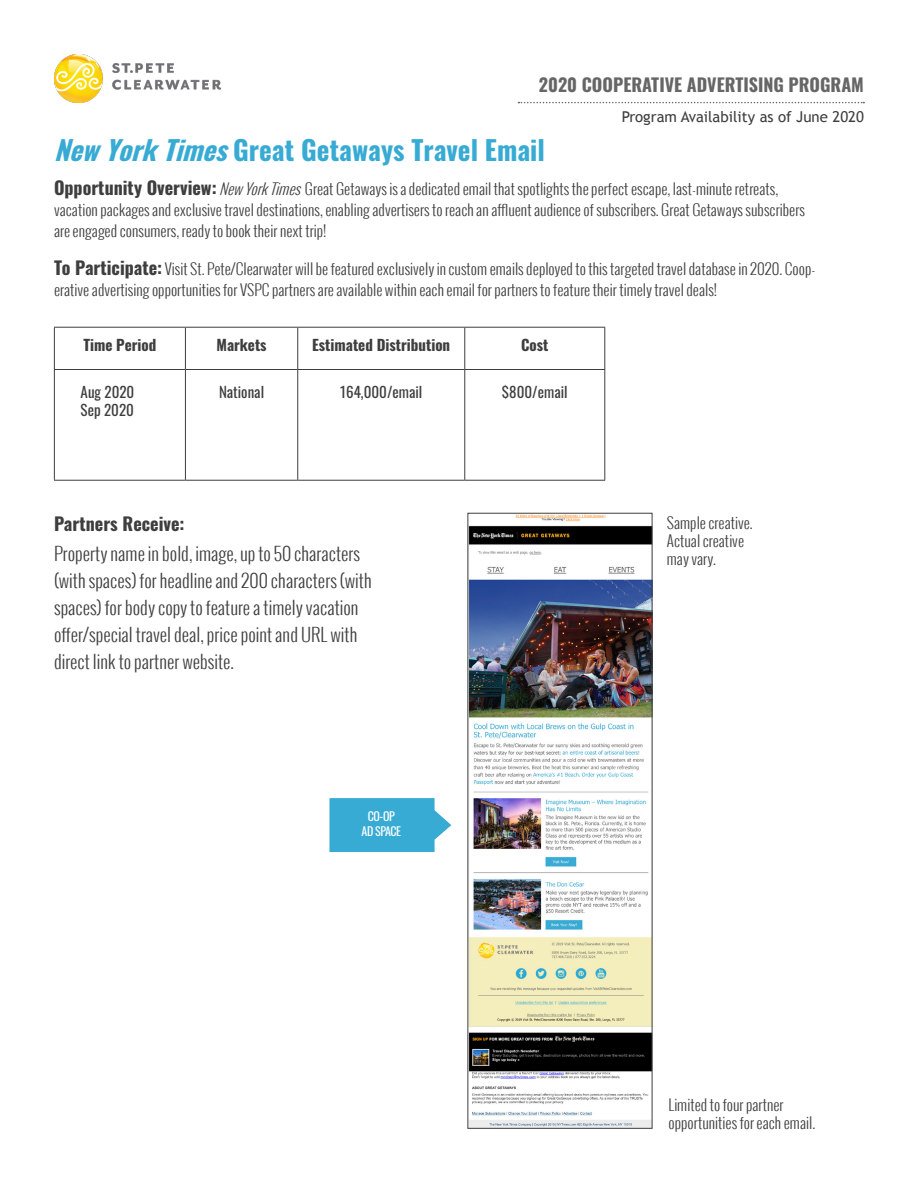
<style>
.page{position:relative;width:918px;height:1188px;background:#fff}
.page>*{position:absolute;margin:0;border:0;box-sizing:border-box;transform-origin:0 0}
.t1{font:700 27px "Oswald";color:#37abd4}
.t2{font:300 18px/27px "Oswald";color:#3e3e3f}
.t3{font:700 18px "Oswald";color:#666}
.t4{font:700 18px "Oswald";color:#3e3e3f}
.t5{font:300 15px/21px "Oswald";color:#3e3e3f}
.t6{font:15px "Oswald";color:#3e3e3f}
.t7{font:700 15px "Oswald";color:#3e3e3f}
.t8{font:15px "Trebuchet MS";color:#3e3e3f}
.t9{font:12px "Oswald";letter-spacing:-.04em;color:#fff}
.s1{font-style:italic}
.s2{font-weight:700;font-size:18px}
</style>
<div class="page">
<img style="left:54px;top:54px;width:166px;height:49px">
<hr style="left:54px;top:327px;width:131px;height:1px;background:#3e3e3f">
<hr style="left:54px;top:328px;width:1px;height:41px;background:#3e3e3f">
<hr style="left:185px;top:327px;width:113px;height:1px;background:#3e3e3f">
<hr style="left:185px;top:328px;width:1px;height:41px;background:#3e3e3f">
<hr style="left:298px;top:327px;width:167px;height:1px;background:#3e3e3f">
<hr style="left:297px;top:328px;width:1px;height:41px;background:#3e3e3f">
<hr style="left:465px;top:327px;width:140px;height:1px;background:#3e3e3f">
<hr style="left:464px;top:328px;width:1px;height:41px;background:#3e3e3f">
<hr style="left:604px;top:328px;width:1px;height:41px;background:#3e3e3f">
<hr style="left:54px;top:369px;width:131px;height:1px;background:#3e3e3f">
<hr style="left:54px;top:370px;width:1px;height:110px;background:#3e3e3f">
<hr style="left:185px;top:369px;width:113px;height:1px;background:#3e3e3f">
<hr style="left:185px;top:370px;width:1px;height:110px;background:#3e3e3f">
<hr style="left:298px;top:369px;width:167px;height:1px;background:#3e3e3f">
<hr style="left:297px;top:370px;width:1px;height:110px;background:#3e3e3f">
<hr style="left:465px;top:369px;width:140px;height:1px;background:#3e3e3f">
<hr style="left:464px;top:370px;width:1px;height:110px;background:#3e3e3f">
<hr style="left:604px;top:370px;width:1px;height:110px;background:#3e3e3f">
<hr style="left:54px;top:480px;width:131px;height:1px;background:#3e3e3f">
<hr style="left:185px;top:480px;width:113px;height:1px;background:#3e3e3f">
<hr style="left:298px;top:480px;width:167px;height:1px;background:#3e3e3f">
<hr style="left:465px;top:480px;width:140px;height:1px;background:#3e3e3f">
<img style="left:470px;top:515px;width:180px;height:612px">
<div style="left:468px;top:513px;width:184px;height:616px;border:1px solid #3e3e3f"></div>
<svg style="left:329px;top:798px;width:122px;height:54px;background:#4bb3d8"></svg>
<svg style="left:518px;top:102px;width:346px;height:1px"></svg>
<p class="t3" style="left:539px;top:75px;width:327px">2020 COOPERATIVE ADVERTISING PROGRAM</p>
<p class="t8" style="left:622px;top:108px;width:244px">Program Availability as of June 2020</p>
<p class="t1" style="left:54px;top:136px;width:492px"><span class="s1">NewYorkTimes</span>Great Getaways Travel Email</p>
<p class="t5" style="left:54px;top:179px;width:753px"><span class="s2">Opportunity Overview:</span> <span class="s1">NewYorkTimes</span>Great Getaways is a dedicated email that spotlights the perfect escape, last-minute retreats, vacation packages and exclusive travel destinations, enabling advertisers to reach an affluent audience of subscribers. Great Getaways subscribers are engaged consumers, ready to book their next trip!</p>
<p class="t5" style="left:54px;top:258px;width:763px"><span class="s2">To Participate:</span> Visit St. Pete/Clearwater will be featured exclusively in custom emails deployed to this targeted travel database in 2020. Coop&shy;erative advertising opportunities for VSPC partners are available within each email for partners to feature their timely travel deals!</p>
<p class="t7" style="left:83px;top:337px;width:74px">Time Period</p>
<p class="t7" style="left:216px;top:337px;width:52px">Markets</p>
<p class="t7" style="left:312px;top:337px;width:139px">Estimated Distribution</p>
<p class="t7" style="left:521px;top:337px;width:29px">Cost</p>
<p class="t6" style="left:81px;top:379px;width:55px">Aug 2020</p>
<p class="t6" style="left:81px;top:397px;width:55px">Sep 2020</p>
<p class="t6" style="left:219px;top:379px;width:47px">National</p>
<p class="t6" style="left:340px;top:379px;width:84px">164,000/email</p>
<p class="t6" style="left:502px;top:379px;width:67px">$800/email</p>
<p class="t4" style="left:54px;top:515px;width:132px">Partners Receive:</p>
<p class="t2" style="left:54px;top:540px;width:319px">Property name in bold, image, up to 50 characters (with spaces) for headline and 200 characters (with spaces) for body copy to feature a timely vacation offer/special travel deal, price point and URL with direct link to partner website.</p>
<p class="t9" style="left:368px;top:806px;width:28px">CO-OP</p>
<p class="t9" style="left:362px;top:821px;width:41px">AD SPACE</p>
<p class="t5" style="left:667px;top:514px;width:88px;line-height:18px">Sample creative.<br>Actual creative may vary.</p>
<p class="t5" style="left:669px;top:1095px;width:148px;line-height:18px">Limited to four partner opportunities for each email.</p>
</div>
